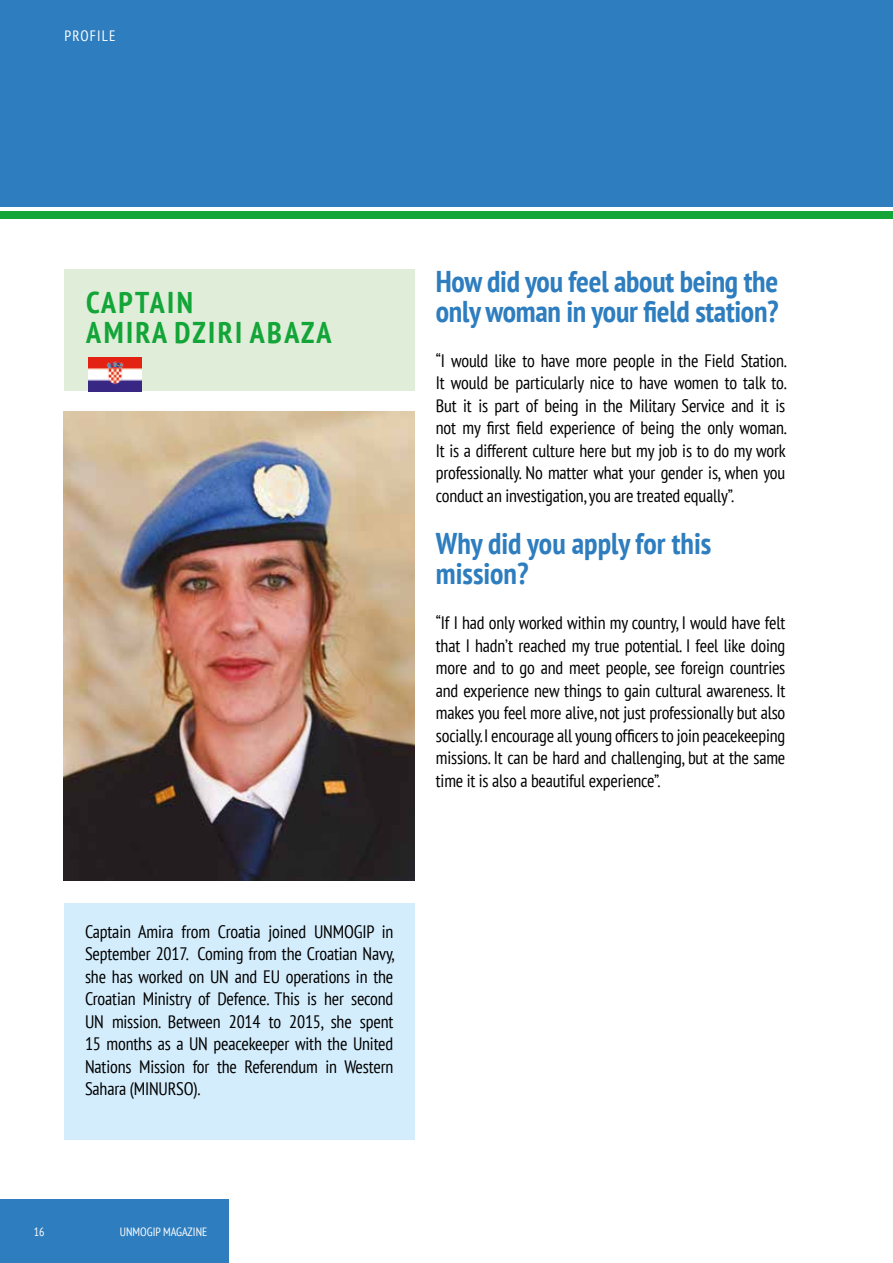
<style>
.page{position:relative;width:893px;height:1263px;background:#fff}
.page>*{position:absolute;margin:0;border:0;box-sizing:border-box;transform-origin:0 0}
.t1{font:700 condensed 30px/30px "PT Sans";letter-spacing:-.01em;color:#2d7dbf}
.t2{font:700 condensed 30px/30px "PT Sans";letter-spacing:.08em;color:#13a538}
.t3{font:condensed 18px/22.5px "PT Sans";letter-spacing:-.01em;color:#000;text-align:justify}
.t4{font:condensed 15px "PT Sans";letter-spacing:.08em;color:#fff}
.t5{font:condensed 12px "PT Sans";color:#fff}
</style>
<div class="page">
<div style="left:0;top:0;width:893px;height:206px;background:#2d7dbf"></div>
<div style="left:0;top:212px;width:893px;height:7px;background:#13a538"></div>
<img style="left:64px;top:412px;width:351px;height:468px">
<div style="left:64px;top:903px;width:351px;height:236px;background:#d4edfc"></div>
<div style="left:64px;top:269px;width:351px;height:122px;background:#e0edd9"></div>
<img style="left:88px;top:358px;width:54px;height:33px">
<div style="left:0;top:1199px;width:229px;height:64px;background:#2d7dbf"></div>
<p class="t4" style="left:64px;top:26px;width:53px">PROFILE</p>
<h1 class="t2" style="left:86px;top:287px;width:247px">CAPTAIN<br>AMIRA DZIRI ABAZA</h1>
<h1 class="t1" style="left:436px;top:266px;width:344px">How did you feel about being the only woman in your field station?</h1>
<p class="t3" style="left:436px;top:349px;width:352px">“I would like to have more people in the Field Station.<br>It would be particularly nice to have women to talk to.<br>But it is part of being in the Military Service and it is not my first field experience of being the only woman.<br>It is a different culture here but my job is to do my work professionally. No matter what your gender is, when you conduct an investigation, you are treated equally”.</p>
<h1 class="t1" style="left:436px;top:528px;width:277px">Why did you apply for this mission?</h1>
<p class="t3" style="left:436px;top:611px;width:351px">“If I had only worked within my country, I would have felt that I hadn’t reached my true potential. I feel like doing more and to go and meet people, see foreign countries and experience new things to gain cultural awareness. It makes you feel more alive, not just professionally but also socially. I encourage all young officers to join peacekeeping missions. It can be hard and challenging, but at the same time it is also a beautiful experience”.</p>
<p class="t3" style="left:85px;top:920px;width:311px">Captain Amira from Croatia joined UNMOGIP in September 2017. Coming from the Croatian Navy, she has worked on UN and EU operations in the Croatian Ministry of Defence. This is her second UN mission. Between 2014 to 2015, she spent 15 months as a UN peacekeeper with the United Nations Mission for the Referendum in Western Sahara (MINURSO).</p>
<p class="t5" style="left:34px;top:1224px;width:12px">16</p>
<p class="t5" style="left:120px;top:1224px;width:89px">UNMOGIP MAGAZINE</p>
</div>
